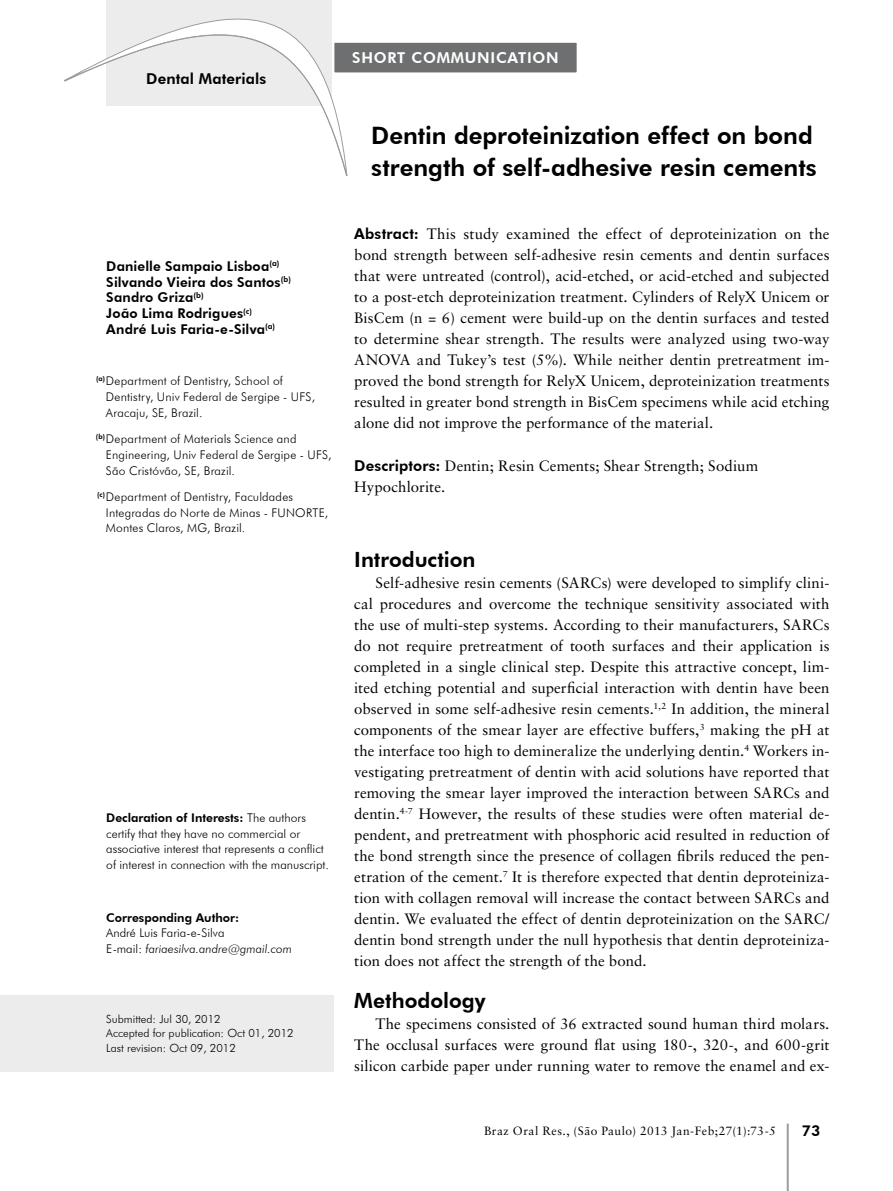
<style>
.page{position:relative;width:893px;height:1191px;background:#fff}
.page>*{position:absolute;margin:0;border:0;box-sizing:border-box;transform-origin:0 0}
.t1{font:800 24px/31.5px "Futura BT";color:#000}
.t2{font:800 21px "Futura BT";color:#000}
.t3{font:15px/21px "Sabon LT Std";letter-spacing:.005em;color:#000;text-align:justify}
.t4{font:800 15px "Futura BT";letter-spacing:.05em;color:#fff}
.t5{font:800 15px "Futura BT";letter-spacing:.01em;color:#000}
.t6{font:800 13.5px/15.8px "Futura BT";letter-spacing:.01em;color:#000}
.t7{font:300 12px/15.8px "Futura BT";letter-spacing:.01em;color:#000}
.t8{font:12px "Sabon LT Std";letter-spacing:.035em;color:#000}
.t9{font:800 12px "Futura BT";color:#000}
.t10{font:300 11.25px/14.2px "Futura BT";color:#000}
.s1{font-weight:800}
.s2{font-style:italic}
.s3{font-family:"Futura BT";font-weight:800}
</style>
<div class="page">
<div style="left:106px;top:0;width:226px;height:24px;background:#ececed"></div>
<div style="left:0;top:995px;width:333px;height:76px;background:#ececed"></div>
<svg style="left:64px;top:24px;width:283px;height:152px"></svg>
<hr style="left:787px;top:1123px;width:2px;height:68px;background:#9b9d9f">
<div style="left:333px;top:42px;width:245px;height:32px;background:#6e6f70"></div>
<div style="left:332px;top:41px;width:247px;height:34px;border:2px solid #fff"></div>
<p class="t5" style="left:146px;top:69px;width:122px">Dental Materials</p>
<p class="t6" style="left:106px;top:258px;width:186px">Danielle Sampaio Lisboa<sup>(a)<br></sup>Silvando Vieira dos Santos<sup>(b)<br></sup>Sandro Griza<sup>(b)<br></sup>João Lima Rodrigues<sup>(c)<br></sup>André Luis Faria-e-Silva<sup>(a)</sup></p>
<p class="t7" style="left:106px;top:373px;width:211px;text-indent:-10px"><sup>(a)</sup>Department of Dentistry, School of<br>Dentistry, Univ Federal de Sergipe - UFS,<br>Aracaju, SE, Brazil.</p>
<p class="t7" style="left:106px;top:431px;width:227px;text-indent:-10px"><sup>(b)</sup>Department of Materials Science and<br>Engineering, Univ Federal de Sergipe - UFS,<br>São Cristóvão, SE, Brazil.</p>
<p class="t7" style="left:106px;top:488px;width:224px;text-indent:-9px"><sup>(c)</sup>Department of Dentistry, Faculdades<br>Integradas do Norte de Minas - FUNORTE,<br>Montes Claros, MG, Brazil.</p>
<p class="t7" style="left:106px;top:809px;width:224px"><span class="s1">Declaration of I nterests:</span> The authors certify that they have no commercial or associative interest that represents a conflict of interest in connection with the manuscript.</p>
<p class="t9" style="left:106px;top:910px;width:134px">Corresponding Author:</p>
<p class="t7" style="left:106px;top:925px;width:187px">André Luis Faria-e-Silva<br>E-mail: <span class="s2">fariaesilva.andre@gmail.com</span></p>
<p class="t10" style="left:106px;top:1012px;width:189px">Submitted: Jul 30, 2012<br>Accepted for publication: Oct 01, 2012<br>Last revision: Oct 09, 2012</p>
<p class="t4" style="left:352px;top:49px;width:208px">Short communication</p>
<h1 class="t1" style="left:371px;top:120px;width:447px">Dentin deproteinization effect on bond strength of self-adhesive resin cements</h1>
<p class="t3" style="left:354px;top:223px;width:477px"><span class="s3">Abstract:</span> This study examined the effect of deproteinization on the bond strength between self-adhesive resin cements and dentin surfaces that were untreated (control), acid-etched, or acid-etched and subjected to a post-etch deproteinization treatment. Cylinders of RelyX Unicem or BisCem (n = 6) cement were build-up on the dentin surfaces and tested to determine shear strength. The results were analyzed using two-way ANOVA and Tukey’s test (5%). While neither dentin pretreatment im&shy;proved the bond strength for RelyX Unicem, deproteinization treatments resulted in greater bond strength in BisCem specimens while acid etching alone did not improve the performance of the material.</p>
<p class="t3" style="left:354px;top:455px;width:405px"><span class="s3">Descriptors:</span> Dentin; Resin Cements; Shear Strength; Sodium<br>Hypochlorite.</p>
<h2 class="t2" style="left:354px;top:547px;width:123px">I ntroduction</h2>
<p class="t3" style="left:354px;top:572px;width:477px;text-indent:21px">Self-adhesive resin cements (SARCs) were developed to simplify clini&shy;cal procedures and overcome the technique sensitivity associated with the use of multi-step systems. According to their manufacturers, SARCs do not require pretreatment of tooth surfaces and their application is completed in a single clinical step. Despite this attractive concept, lim&shy;ited etching potential and superficial interaction with dentin have been observed in some self-adhesive resin cements.<sup>1,2</sup> In addition, the mineral components of the smear layer are effective buffers,<sup>3</sup> making the pH at the interface too high to demineralize the underlying dentin.<sup>4</sup> Workers in&shy;vestigating pretreatment of dentin with acid solutions have reported that removing the smear layer improved the interaction between SARCs and dentin.<sup>4-7</sup> However, the results of these studies were often material de&shy;pendent, and pretreatment with phosphoric acid resulted in reduction of the bond strength since the presence of collagen fibrils reduced the pen&shy;etration of the cement.<sup>7</sup> It is therefore expected that dentin deproteiniza&shy;tion with collagen removal will increase the contact between SARCs and dentin. We evaluated the effect of dentin deproteinization on the SARC/ dentin bond strength under the null hypothesis that dentin deproteiniza&shy;tion does not affect the strength of the bond.</p>
<h2 class="t2" style="left:354px;top:988px;width:133px">Methodology</h2>
<p class="t3" style="left:354px;top:1013px;width:477px;text-indent:21px">The specimens consisted of 36 extracted sound human third molars.<br>The occlusal surfaces were ground flat using 180-, 320-, and 600-grit silicon carbide paper under running water to remove the enamel and ex-</p>
<p class="t8" style="left:484px;top:1123px;width:293px">Braz Oral Res., (São Paulo) 2013 Jan-Feb;27(1):73-5</p>
<p class="t5" style="left:802px;top:1121px;width:20px">73</p>
</div>
